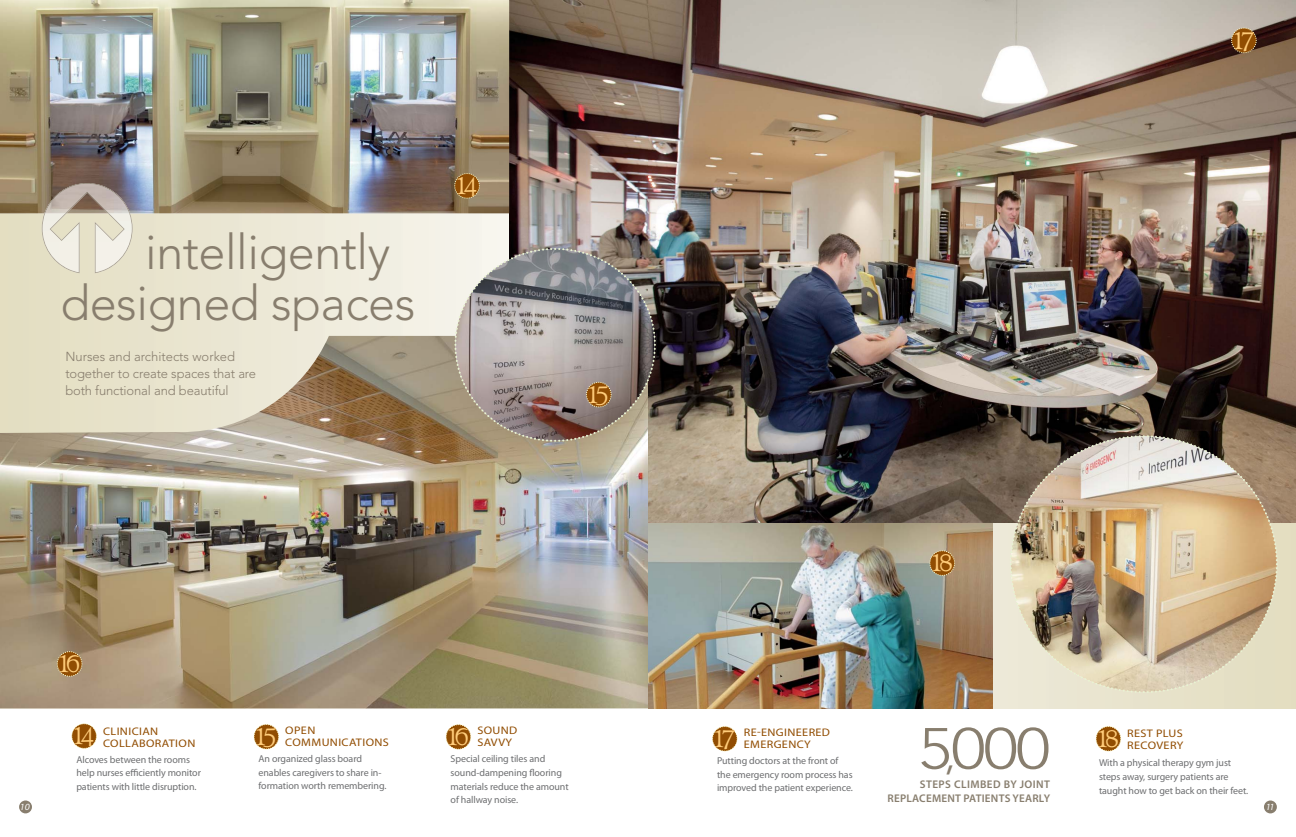
<style>
.page{position:relative;width:1296px;height:837px;background:#fff}
.page>*{position:absolute;margin:0;border:0;box-sizing:border-box;transform-origin:0 0}
.t1{font:300 57.4px "Avenir";color:#887e6e;scale:1.1 1}
.t2{font:300 48.6px/51.2px "Avenir";letter-spacing:-.01em;color:#887e6e}
.t3{font:300 24.7px "Hadriano";letter-spacing:-.23em;color:#ffcc7a}
.t4{font:300 13px/17px "Avenir";letter-spacing:-.01em;color:#887e6e}
.t5{font:600 11.2px/14px "Myriad Pro";letter-spacing:.02em;color:#887e6e;text-align:right}
.t6{font:11px/12px "Myriad Pro";letter-spacing:.03em;color:#914d02;scale:1.11 1}
.t7{font:10px/13.6px "Myriad Pro";letter-spacing:-.01em;color:#6d6e70}
.t8{font:italic semi-expanded 9.5px "Myriad Pro";color:#fff}
.s1{font-size:39.8px}
</style>
<div class="page">
<div style="left:19px;top:801px;width:13px;height:12px;background:#887e6e;border-radius:50%"></div>
<svg style="left:0;top:213px;width:509px;height:123px;background:#ebe7d5"></svg>
<img style="left:509px;top:0;width:196px;height:518px">
<img style="left:0;top:336px;width:648px;height:372px">
<img style="left:0;top:0;width:509px;height:213px">
<img style="left:44px;top:183px;width:86px;height:30px">
<svg style="left:42px;top:213px;width:91px;height:60px;background:#e8e4d3"></svg>
<svg style="left:57px;top:651px;width:25px;height:26px"></svg>
<svg style="left:71px;top:723px;width:26px;height:26px"></svg>
<svg style="left:454px;top:173px;width:26px;height:26px"></svg>
<svg style="left:253px;top:724px;width:26px;height:26px"></svg>
<svg style="left:446px;top:724px;width:25px;height:26px"></svg>
<div style="left:1264px;top:801px;width:13px;height:12px;background:#887e6e;border-radius:50%"></div>
<img style="left:705px;top:0;width:591px;height:708px">
<img style="left:648px;top:518px;width:345px;height:190px">
<svg style="left:712px;top:726px;width:26px;height:26px"></svg>
<svg style="left:929px;top:550px;width:26px;height:26px"></svg>
<svg style="left:1096px;top:726px;width:25px;height:26px"></svg>
<img style="left:1010px;top:435px;width:268px;height:258px">
<img style="left:454px;top:248px;width:202px;height:194px">
<svg style="left:1231px;top:28px;width:26px;height:25px"></svg>
<h2 class="t2" style="left:61px;top:231px;width:356px;text-indent:85px">intelligently designed spaces</h2>
<h3 class="t4" style="left:65px;top:349px;width:192px">Nurses and architects worked together to create spaces that are both functional and beautiful</h3>
<h3 class="t3" style="left:454px;top:176px;width:25px">14</h3>
<h3 class="t3" style="left:586px;top:385px;width:25px">15</h3>
<p class="t8" style="left:20px;top:803px;width:12px">10</p>
<h3 class="t3" style="left:57px;top:655px;width:25px">16</h3>
<p class="t6" style="left:103px;top:726px;width:85px">CLINICIAN<br>COLLABORATION</p>
<p class="t7" style="left:76px;top:753px;width:126px">Alcoves between the rooms help nurses efficiently monitor patients with little disruption.</p>
<h3 class="t3" style="left:71px;top:727px;width:25px">14</h3>
<p class="t6" style="left:285px;top:726px;width:95px">OPEN<br>COMMUNICATIONS</p>
<p class="t7" style="left:259px;top:753px;width:129px">An organized glass board enables caregivers to share in&shy;formation worth remembering.</p>
<h3 class="t3" style="left:253px;top:727px;width:25px">15</h3>
<p class="t6" style="left:477px;top:726px;width:38px">SOUND<br>SAVVY</p>
<p class="t7" style="left:451px;top:753px;width:120px">Special ceiling tiles and sound-dampening flooring materials reduce the amount of hallway noise.</p>
<h3 class="t3" style="left:446px;top:728px;width:25px">16</h3>
<h3 class="t3" style="left:1231px;top:31px;width:25px">17</h3>
<h3 class="t3" style="left:929px;top:554px;width:25px">18</h3>
<p class="t6" style="left:744px;top:728px;width:79px">RE-ENGINEERED<br>EMERGENCY</p>
<p class="t7" style="left:717px;top:755px;width:137px">Putting doctors at the front of the emergency room process has improved the patient experience.</p>
<h3 class="t3" style="left:712px;top:729px;width:25px">17</h3>
<h1 class="t1" style="left:919px;top:725px;width:121px">5<span class="s1">,</span>000</h1>
<p class="t5" style="left:887px;top:778px;width:164px">STEPS CLIMBED BY JOINT<br>REPLACEMENT PATIENTS YEARLY</p>
<p class="t6" style="left:1127px;top:728px;width:52px">REST PLUS<br>RECOVERY</p>
<p class="t7" style="left:1099px;top:757px;width:151px">With a physical therapy gym just steps away, surgery patients are taught how to get back on their feet.</p>
<h3 class="t3" style="left:1096px;top:729px;width:25px">18</h3>
<p class="t8" style="left:1266px;top:803px;width:10px">11</p>
</div>
